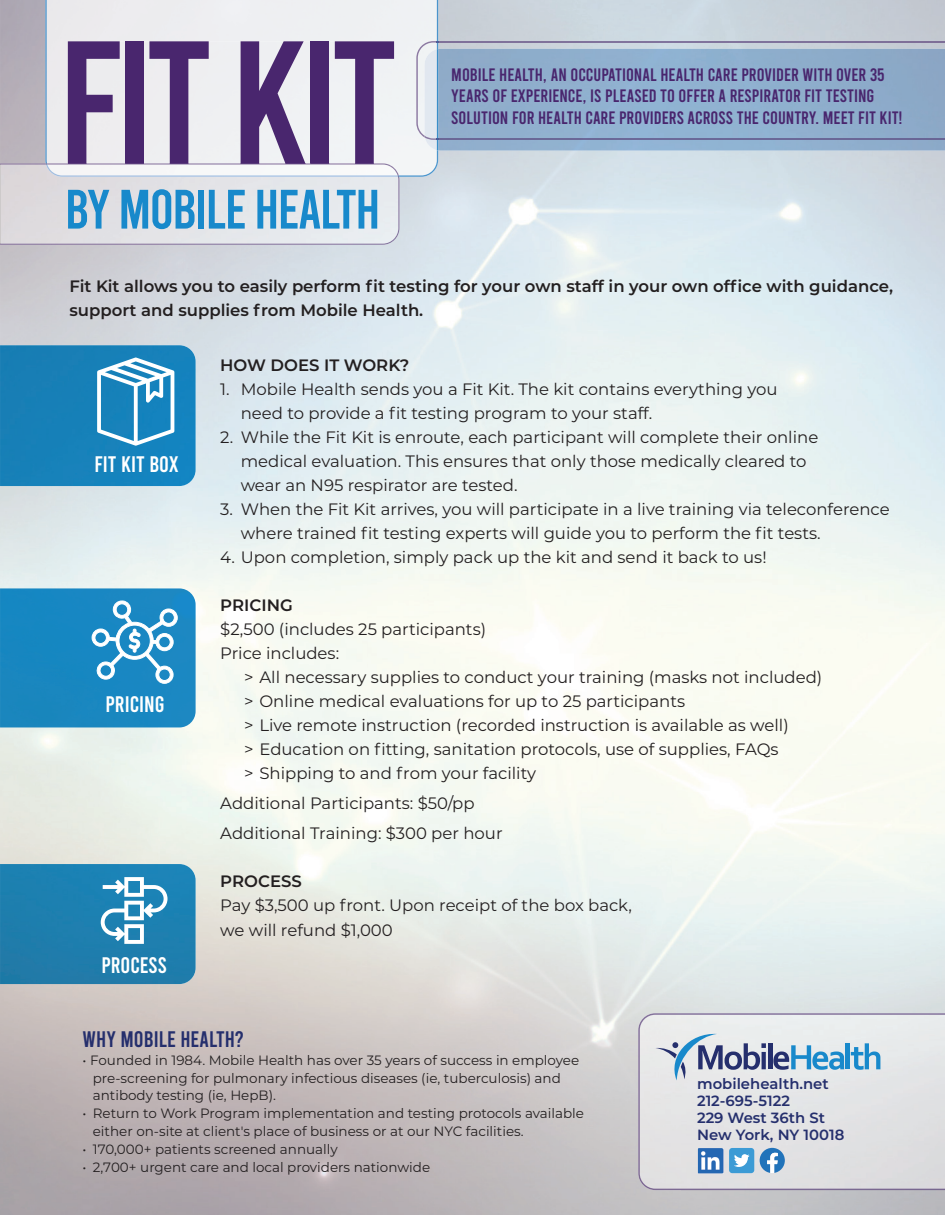
<style>
.page{position:relative;width:945px;height:1215px;background:#fff}
.page>*{position:absolute;margin:0;border:0;box-sizing:border-box;transform-origin:0 0}
.t1{font:175.2px "Bebas";letter-spacing:-.05em;color:#49266e}
.t2{font:55.35px "Bebas";letter-spacing:-.03em;color:#1889cb}
.t3{font:22.5px "Bebas";color:#fff}
.t4{font:22.5px "Bebas";color:#252f6d}
.t5{font:18px/21.6px "Bebas";color:#49266e}
.t6{font:16.5px/24px "Montserrat";color:#231f20}
.t7{font:600 16.5px/24px "Montserrat";color:#231f20}
.t8{font:600 14.85px/17px "Montserrat";color:#252f6d}
.t9{font:13.5px/18px "Montserrat";color:#231f20}
</style>
<div class="page">
<img style="left:1px;top:345px;width:195px;height:141px">
<div style="left:1px;top:588px;width:195px;height:139px;background:#1887c1"></div>
<img style="left:1px;top:864px;width:195px;height:120px">
<hr style="left:0;top:0;width:1px;height:1215px;background:#a5a4a4">
<hr style="left:0;top:1214px;width:945px;height:1px;background:#a5a4a4">
<div style="left:45px;top:1px;width:393px;height:176px;background:#eeeff2"></div>
<hr style="left:0;top:0;width:945px;height:1px;background:#a5a4a4">
<img style="left:438px;top:41px;width:506px;height:2px">
<img style="left:438px;top:138px;width:506px;height:2px">
<img style="left:416px;top:41px;width:21px;height:97px">
<svg style="left:425px;top:136px;width:13px;height:4px"></svg>
<img style="left:638px;top:1013px;width:306px;height:177px">
<hr style="left:944px;top:0;width:1px;height:1215px;background:#a5a4a4">
<hr style="left:768px;top:1043px;width:4px;height:26px;background:#252f6d">
<svg style="left:773px;top:1045px;width:71px;height:25px;background:#8cb6d3"></svg>
<div style="left:845px;top:1043px;width:5px;height:26px;background:#1889cb"></div>
<svg style="left:851px;top:1043px;width:29px;height:27px"></svg>
<svg style="left:655px;top:1032px;width:111px;height:48px;background:#b9c2d1"></svg>
<svg style="left:760px;top:1148px;width:25px;height:25px"></svg>
<div style="left:729px;top:1148px;width:25px;height:25px;background:#3c9bd5;border-radius:3px"></div>
<svg style="left:734px;top:1154px;width:16px;height:13px"></svg>
<img style="left:698px;top:1148px;width:26px;height:25px">
<img style="left:699px;top:1150px;width:22px;height:21px">
<svg style="left:97px;top:357px;width:77px;height:89px"></svg>
<svg style="left:91px;top:600px;width:87px;height:84px"></svg>
<svg style="left:101px;top:877px;width:67px;height:67px"></svg>
<img style="left:0;top:163px;width:400px;height:82px">
<img style="left:46px;top:163px;width:353px;height:14px">
<img style="left:68px;top:163px;width:319px;height:1px">
<h1 class="t1" style="left:58px;top:15px;width:342px">FIT KIT</h1>
<h2 class="t2" style="left:65px;top:182px;width:317px">BY MOBILE HEALTH</h2>
<p class="t5" style="left:451px;top:63px;width:453px">MOBILE HEALTH, AN OCCUPATIONAL HEALTH CARE PROVIDER WITH OVER 35<br>YEARS OF EXPERIENCE, IS PLEASED TO OFFER A RESPIRATOR FIT TESTING<br>SOLUTION FOR HEALTH CARE PROVIDERS ACROSS THE COUNTRY. MEET FIT KIT!</p>
<p class="t7" style="left:69px;top:274px;width:825px">Fit Kit allows you to easily perform fit testing for your own staff in your own office with guidance, support and supplies from Mobile Health.</p>
<h3 class="t3" style="left:94px;top:453px;width:86px">FIT KIT BOX</h3>
<h3 class="t3" style="left:105px;top:693px;width:61px">PRICING</h3>
<h3 class="t3" style="left:101px;top:954px;width:67px">PROCESS</h3>
<p class="t7" style="left:220px;top:353px;width:191px">HOW DOES IT WORK?</p>
<p class="t6" style="left:241px;top:377px;width:538px;text-indent:-20px">1. Mobile Health sends you a Fit Kit. The kit contains everything you need to provide a fit testing program to your staff.</p>
<p class="t6" style="left:241px;top:425px;width:579px;text-indent:-20px">2. While the Fit Kit is enroute, each participant will complete their online medical evaluation. This ensures that only those medically cleared to wear an N95 respirator are tested.</p>
<p class="t6" style="left:241px;top:497px;width:650px;text-indent:-20px">3. When the Fit Kit arrives, you will participate in a live training via teleconference where trained fit testing experts will guide you to perform the fit tests.</p>
<p class="t6" style="left:220px;top:545px;width:548px">4. Upon completion, simply pack up the kit and send it back to us!</p>
<p class="t7" style="left:220px;top:593px;width:74px">PRICING</p>
<p class="t6" style="left:220px;top:617px;width:267px">$2,500 (includes 25 participants)<br>Price includes:</p>
<p class="t6" style="left:244px;top:665px;width:580px">&gt; All necessary supplies to conduct your training (masks not included) &gt; Online medical evaluations for up to 25 participants<br>&gt; Live remote instruction (recorded instruction is available as well)<br>&gt; Education on fitting, sanitation protocols, use of supplies, FAQs<br>&gt; Shipping to and from your facility</p>
<p class="t6" style="left:220px;top:788px;width:284px;line-height:30px">Additional Participants: $50/pp<br>Additional Training: $300 per hour</p>
<p class="t7" style="left:220px;top:869px;width:83px">PROCESS</p>
<p class="t6" style="left:220px;top:893px;width:413px">Pay $3,500 up front. Upon receipt of the box back, we will refund $1,000</p>
<h3 class="t4" style="left:83px;top:1027px;width:163px">WHY MOBILE HEALTH?</h3>
<p class="t9" style="left:93px;top:1050px;width:488px;text-indent:-10px">• Founded in 1984. Mobile Health has over 35 years of success in employee pre-screening for pulmonary infectious diseases (ie, tuberculosis) and antibody testing (ie, HepB).</p>
<p class="t9" style="left:93px;top:1104px;width:493px;text-indent:-10px">• Return to Work Program implementation and testing protocols available either on-site at client's place of business or at our NYC facilities.</p>
<p class="t9" style="left:83px;top:1140px;width:257px">• 170,000+ patients screened annually</p>
<p class="t9" style="left:83px;top:1158px;width:349px">• 2,700+ urgent care and local providers nationwide</p>
<p class="t8" style="left:697px;top:1074px;width:149px">mobilehealth.net<br>212-695-5122<br>229 West 36th St<br>New York, NY 10018</p>
</div>
